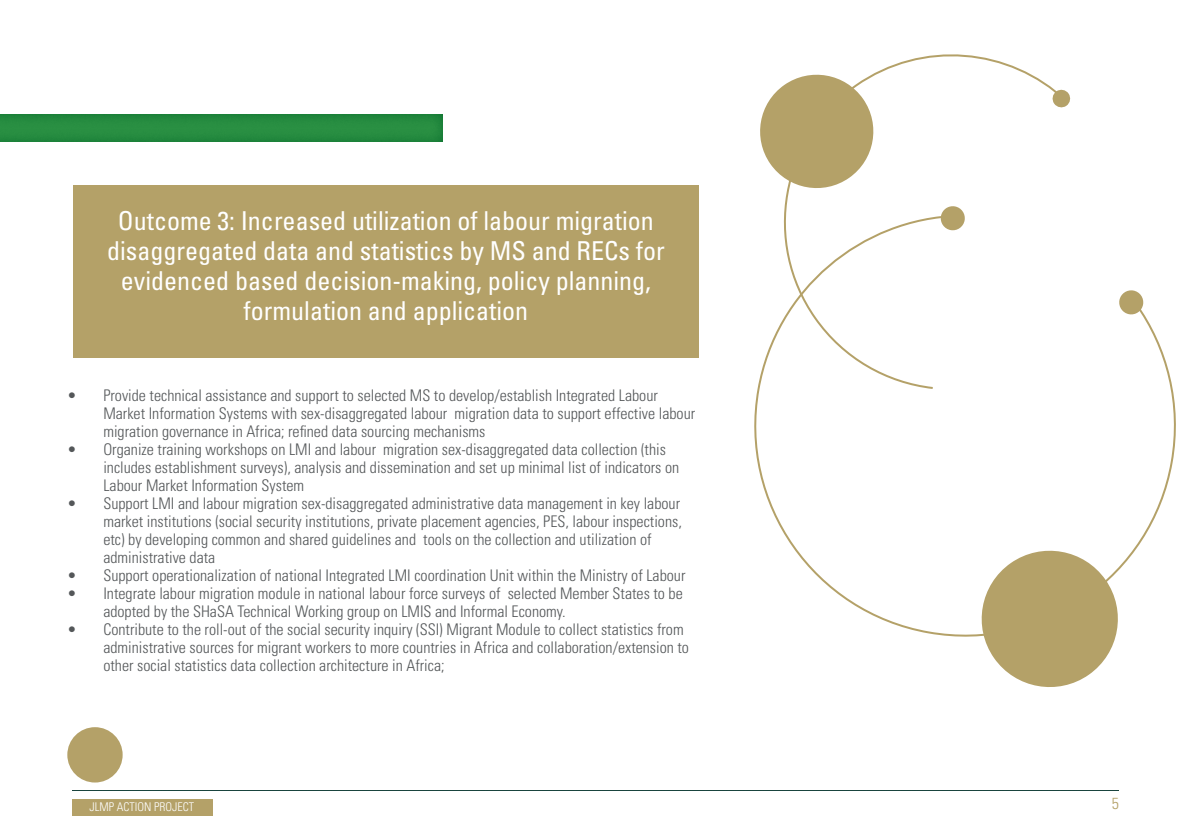
<style>
.page{position:relative;width:1191px;height:840px;background:#fff}
.page>*{position:absolute;margin:0;border:0;box-sizing:border-box;transform-origin:0 0}
.t1{font:condensed 26px/30px "Univers LT Std";color:#fff;text-align:center}
.t2{font:300 condensed 16px/18px "Univers LT Std";color:#545759}
.t3{font:300 condensed 16px "Univers LT Std";color:#b4a168}
.t4{font:300 condensed 12px "Univers LT Std";color:#fff}
</style>
<div class="page">
<div style="left:72px;top:798px;width:141px;height:16px;background:#b4a168"></div>
<div style="left:73px;top:185px;width:626px;height:173px;background:#b4a168"></div>
<svg style="left:754px;top:315px;width:422px;height:322px"></svg>
<svg style="left:1119px;top:290px;width:26px;height:25px"></svg>
<svg style="left:762px;top:54px;width:306px;height:336px"></svg>
<svg style="left:1051px;top:89px;width:20px;height:19px"></svg>
<svg style="left:760px;top:67px;width:121px;height:129px"></svg>
<svg style="left:972px;top:541px;width:155px;height:146px"></svg>
<svg style="left:0;top:114px;width:443px;height:28px;background:#248a3f"></svg>
<div style="left:67px;top:726px;width:56px;height:56px;background:#b4a168;border-radius:50%"></div>
<p class="t1" style="left:107px;top:205px;width:559px">Outcome 3: Increased utilization of labour migration disaggregated data and statistics by MS and RECs for evidenced based decision-making, policy planning, formulation and application</p>
<p class="t2" style="left:103px;top:386px;width:593px;text-indent:-36px">• Provide technical assistance and support to selected MS to develop/establish Integrated Labour<br>Market Information Systems with sex-disaggregated labour migration data to support effective labour migration governance in Africa; refined data sourcing mechanisms</p>
<p class="t2" style="left:103px;top:440px;width:577px;text-indent:-36px">• Organize training workshops on LMI and labour migration sex-disaggregated data collection (this includes establishment surveys), analysis and dissemination and set up minimal list of indicators on<br>Labour Market Information System</p>
<p class="t2" style="left:103px;top:494px;width:580px;text-indent:-36px">• Support LMI and labour migration sex-disaggregated administrative data management in key labour market institutions (social security institutions, private placement agencies, PES, labour inspections, etc) by developing common and shared guidelines and tools on the collection and utilization of administrative data</p>
<p class="t2" style="left:67px;top:566px;width:619px">• Support operationalization of national Integrated LMI coordination Unit within the Ministry of Labour</p>
<p class="t2" style="left:103px;top:584px;width:581px;text-indent:-36px">• Integrate labour migration module in national labour force surveys of selected Member States to be adopted by the SHaSA Technical Working group on LMIS and Informal Economy.</p>
<p class="t2" style="left:103px;top:620px;width:587px;text-indent:-36px">• Contribute to the roll-out of the social security inquiry (SSI) Migrant Module to collect statistics from administrative sources for migrant workers to more countries in Africa and collaboration/extension to other social statistics data collection architecture in Africa;</p>
<p class="t4" style="left:89px;top:799px;width:106px">JLMP ACTION PROJECT</p>
<p class="t3" style="left:1111px;top:792px;width:9px">5</p>
</div>
